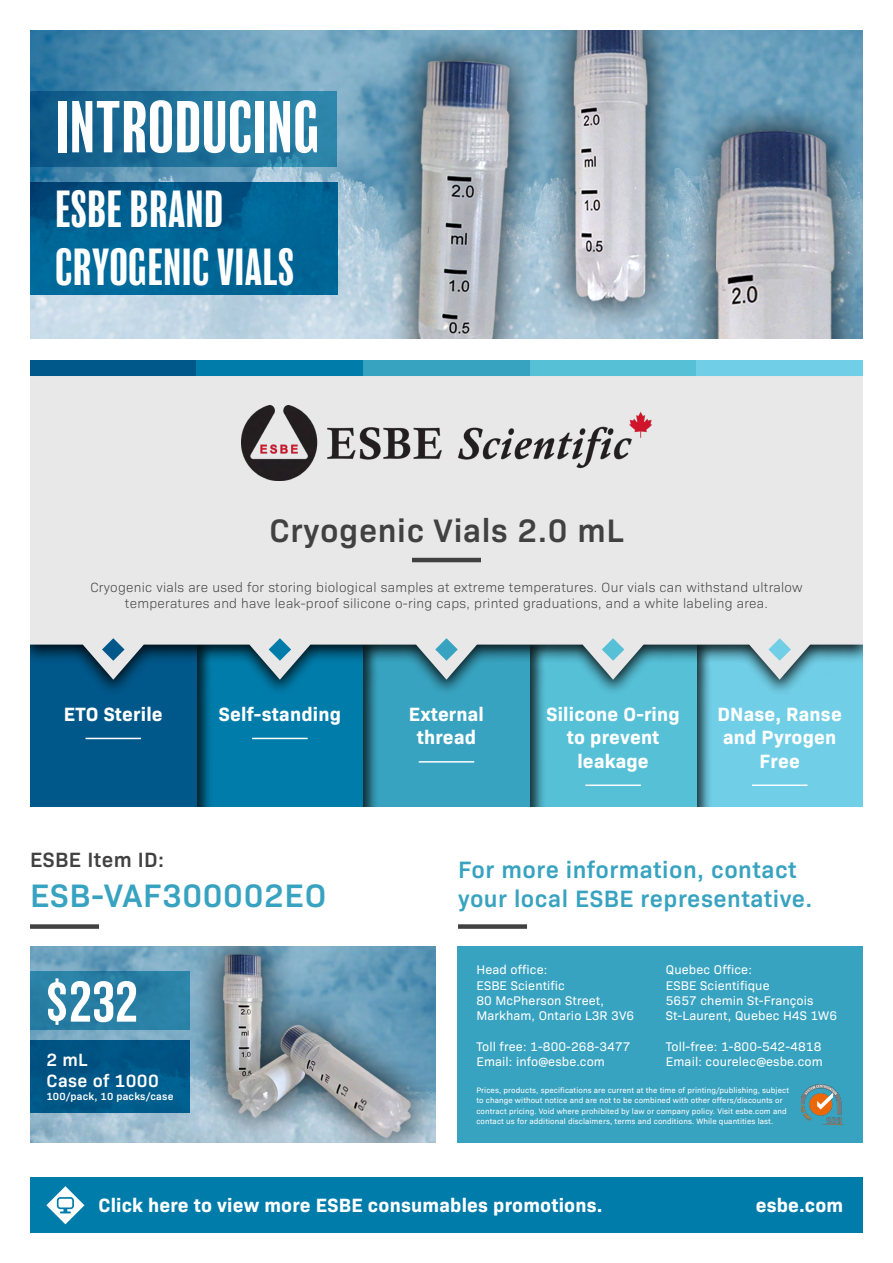
<style>
.page{position:relative;width:893px;height:1263px;background:#fff}
.page>*{position:absolute;margin:0;border:0;box-sizing:border-box;transform-origin:0 0}
.t1{font:condensed 67.5px "Balboa";letter-spacing:.02em;color:#fff}
.t2{font:500 52.5px "Balboa";color:#fff}
.t3{font:condensed 48px/57.6px "Balboa";letter-spacing:.02em;color:#fff}
.t4{font:600 33px "Bio Sans";letter-spacing:.02em;color:#414142}
.t5{font:600 33px "Bio Sans";letter-spacing:.02em;color:#38a3c0}
.t6{font:600 24px/28.8px "Bio Sans";letter-spacing:.02em;color:#38a3c0}
.t7{font:600 21px "Bio Sans";letter-spacing:.02em;color:#414142}
.t8{font:700 19.5px/23.4px "Bio Sans";letter-spacing:.01em;color:#fff;text-align:center}
.t9{font:600 18px/21.6px "Bio Sans";letter-spacing:.02em;color:#fff}
.t10{font:300 13.5px/16.2px "Bio Sans";letter-spacing:.02em;color:#414142;text-align:center}
.t11{font:12.75px/15.3px "Bio Sans";letter-spacing:.01em;color:#fff}
.t12{font:600 10.5px "Bio Sans";letter-spacing:.02em;color:#fff}
.t13{font:7.95px/10.5px "Bio Sans";letter-spacing:.01em;color:#fff}
</style>
<div class="page">
<img style="left:30px;top:30px;width:833px;height:308px">
<div style="left:696px;top:643px;width:167px;height:164px;background:#70cee6"></div>
<div style="left:525px;top:633px;width:187px;height:174px;background:#000;opacity:.75"></div>
<div style="left:530px;top:643px;width:166px;height:164px;background:#56c0d7"></div>
<div style="left:359px;top:633px;width:187px;height:174px;background:#000;opacity:.75"></div>
<div style="left:363px;top:643px;width:167px;height:164px;background:#38a3c0"></div>
<div style="left:192px;top:633px;width:187px;height:174px;background:#000;opacity:.75"></div>
<div style="left:197px;top:643px;width:166px;height:164px;background:#007caa"></div>
<div style="left:30px;top:633px;width:183px;height:174px;background:#000;opacity:.75"></div>
<div style="left:30px;top:643px;width:167px;height:164px;background:#005789"></div>
<div style="left:30px;top:1177px;width:833px;height:56px;background:#007caa"></div>
<div style="left:30px;top:369px;width:833px;height:328px;background:#000;opacity:.86"></div>
<svg style="left:30px;top:376px;width:833px;height:304px;fill:#e8e8e8"></svg>
<svg style="left:102px;top:638px;width:23px;height:23px"></svg>
<svg style="left:435px;top:638px;width:23px;height:23px"></svg>
<svg style="left:269px;top:638px;width:22px;height:23px"></svg>
<svg style="left:602px;top:638px;width:22px;height:23px"></svg>
<svg style="left:768px;top:638px;width:23px;height:23px"></svg>
<hr style="left:412px;top:558px;width:69px;height:4px;background:#414142">
<div style="left:30px;top:924px;width:69px;height:5px;background:#414142"></div>
<div style="left:458px;top:924px;width:69px;height:5px;background:#414142"></div>
<hr style="left:86px;top:738px;width:55px;height:1px;background:#fff">
<hr style="left:252px;top:738px;width:56px;height:1px;background:#fff">
<hr style="left:419px;top:761px;width:55px;height:2px;background:#fff">
<hr style="left:585px;top:784px;width:56px;height:2px;background:#fff">
<hr style="left:752px;top:784px;width:55px;height:2px;background:#fff">
<svg style="left:46px;top:1186px;width:38px;height:38px"></svg>
<div style="left:30px;top:360px;width:167px;height:16px;background:#005789"></div>
<div style="left:197px;top:360px;width:166px;height:16px;background:#007caa"></div>
<div style="left:363px;top:360px;width:167px;height:16px;background:#38a3c0"></div>
<div style="left:530px;top:360px;width:166px;height:16px;background:#56c0d7"></div>
<div style="left:696px;top:360px;width:167px;height:16px;background:#70cee6"></div>
<div style="left:30px;top:91px;width:307px;height:76px;background:linear-gradient(to right,#0d5685,#308bad)"></div>
<svg style="left:30px;top:182px;width:307px;height:112px;fill:#006595"></svg>
<img style="left:241px;top:405px;width:411px;height:75px">
<div style="left:458px;top:946px;width:405px;height:197px;background:#38a3c0"></div>
<img style="left:30px;top:946px;width:405px;height:197px">
<div style="left:30px;top:1040px;width:159px;height:73px;background:#005686"></div>
<div style="left:30px;top:972px;width:159px;height:58px;background:#297fa4"></div>
<img style="left:801px;top:1084px;width:42px;height:42px">
<h1 class="t1" style="left:56px;top:93px;width:265px">INTRODUCING</h1>
<h3 class="t3" style="left:56px;top:182px;width:240px">ESBE BRAND<br>CRYOGENIC VIALS</h3>
<h3 class="t4" style="left:270px;top:505px;width:355px">Cryogenic Vials 2.0 mL</h3>
<h3 class="t10" style="left:90px;top:578px;width:714px">Cryogenic vials are used for storing biological samples at extreme temperatures. Our vials can withstand ultralow temperatures and have leak-proof silicone o-ring caps, printed graduations, and a white labeling area.</h3>
<h3 class="t8" style="left:64px;top:701px;width:100px">ETO Sterile</h3>
<h3 class="t8" style="left:219px;top:701px;width:124px">Self-standing</h3>
<h3 class="t8" style="left:409px;top:701px;width:76px">External thread</h3>
<h3 class="t8" style="left:546px;top:701px;width:135px">Silicone O-ring to prevent leakage</h3>
<h3 class="t8" style="left:717px;top:701px;width:126px">DNase, Ranse and Pyrogen<br>Free</h3>
<h3 class="t7" style="left:30px;top:844px;width:136px">ESBE Item ID:</h3>
<h3 class="t5" style="left:30px;top:870px;width:298px">ESB-VAF300002EO</h3>
<h2 class="t2" style="left:46px;top:973px;width:94px">$232</h2>
<h3 class="t9" style="left:46px;top:1047px;width:114px">2 mL<br>Case of 1000</h3>
<h3 class="t12" style="left:46px;top:1088px;width:129px">100/pack, 10 packs/case</h3>
<h3 class="t6" style="left:458px;top:853px;width:356px">For more information, contact your local ESBE representative.</h3>
<h3 class="t11" style="left:476px;top:961px;width:159px">Head office:<br>ESBE Scientific<br>80 McPherson Street,<br>Markham, Ontario L3R 3V6</h3>
<h3 class="t11" style="left:476px;top:1038px;width:156px">Toll free: 1-800-268-3477<br>Email: info@esbe.com</h3>
<p class="t13" style="left:476px;top:1084px;width:314px">Prices, products, specifications are current at the time of printing/publishing, subject to change without notice and are not to be combined with other offers/discounts or contract pricing. Void where prohibited by law or company policy. Visit esbe.com and contact us for additional disclaimers, terms and conditions. While quantities last.</p>
<h3 class="t11" style="left:666px;top:961px;width:173px">Quebec Office:<br>ESBE Scientifique<br>5657 chemin St-François<br>St-Laurent, Quebec H4S 1W6</h3>
<h3 class="t11" style="left:666px;top:1038px;width:158px">Toll-free: 1-800-542-4818<br>Email: courelec@esbe.com</h3>
<h3 class="t8" style="left:98px;top:1192px;width:506px">Click here to view more ESBE consumables promotions.</h3>
<h3 class="t8" style="left:756px;top:1192px;width:89px">esbe.com</h3>
</div>
